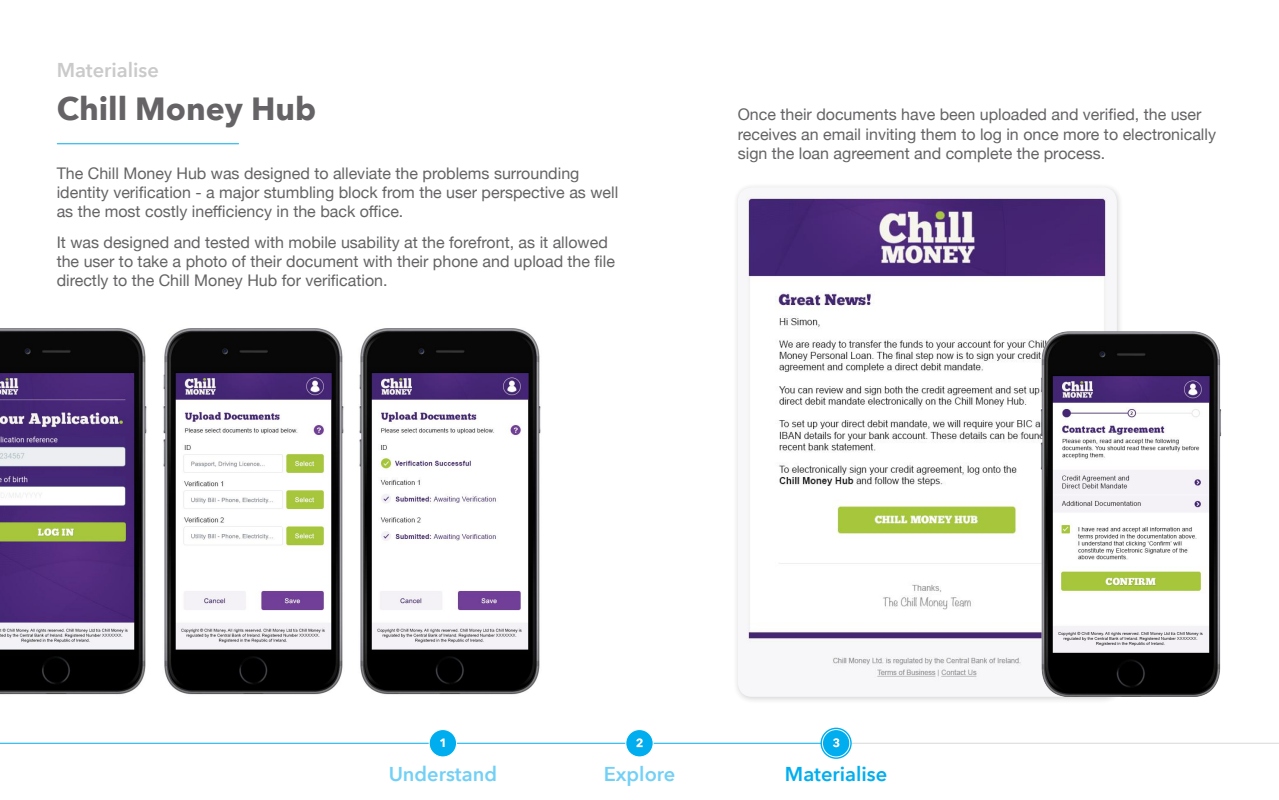
<style>
.page{position:relative;width:1279px;height:800px;background:#fff}
.page>*{position:absolute;margin:0;border:0;box-sizing:border-box;transform-origin:0 0}
.t1{font:700 32px "Avenir Next";color:#656365}
.t2{font:600 20px "Avenir Next";color:#72d0f6}
.t3{font:600 20px "Avenir Next";color:#00aeef}
.t4{font:600 20px "Avenir Next";color:#cbcacb}
.t5{font:16px/19.2px "Helvetica Neue";color:#656365}
</style>
<div class="page">
<hr style="left:836px;top:742px;width:442px;height:1px;background:#dad9da">
<hr style="left:0;top:742px;width:832px;height:1px;background:#00aeef">
<svg style="left:820px;top:727px;width:31px;height:31px"></svg>
<div style="left:626px;top:729px;width:27px;height:27px;background:#00aeef;border-radius:50%"></div>
<div style="left:625px;top:729px;width:28px;height:28px;border:1px solid #fff;border-radius:50%"></div>
<div style="left:429px;top:729px;width:27px;height:27px;background:#00aeef;border-radius:50%"></div>
<div style="left:429px;top:729px;width:28px;height:28px;border:1px solid #fff;border-radius:50%"></div>
<div style="left:822px;top:729px;width:27px;height:27px;background:#00aeef;border-radius:50%"></div>
<div style="left:822px;top:729px;width:28px;height:28px;border:1px solid #fff;border-radius:50%"></div>
<svg style="left:440px;top:738px;width:4px;height:8px"></svg>
<svg style="left:636px;top:738px;width:6px;height:9px"></svg>
<svg style="left:832px;top:738px;width:7px;height:9px"></svg>
<hr style="left:57px;top:143px;width:182px;height:1px;background:#00aeef">
<img style="left:0;top:328px;width:147px;height:367px">
<img style="left:163px;top:328px;width:181px;height:367px">
<img style="left:359px;top:328px;width:182px;height:367px">
<div style="left:732px;top:182px;width:391px;height:521px;background:#241f1f;opacity:.2"></div>
<img style="left:737px;top:187px;width:379px;height:509px">
<img style="left:1039px;top:327px;width:183px;height:369px">
<p class="t4" style="left:57px;top:53px;width:104px">Materialise</p>
<h1 class="t1" style="left:57px;top:81px;width:261px">Chill Money Hub</h1>
<p class="t5" style="left:57px;top:164px;width:563px">The Chill Money Hub was designed to alleviate the problems surrounding identity verification - a major stumbling block from the user perspective as well as the most costly inefficiency in the back office.</p>
<p class="t5" style="left:57px;top:233px;width:560px">It was designed and tested with mobile usability at the forefront, as it allowed the user to take a photo of their document with their phone and upload the file directly to the Chill Money Hub for verification.</p>
<p class="t5" style="left:737px;top:106px;width:480px">Once their documents have been uploaded and verified, the user receives an email inviting them to log in once more to electronically sign the loan agreement and complete the process.</p>
<p class="t2" style="left:388px;top:756px;width:110px">Understand</p>
<p class="t2" style="left:603px;top:756px;width:73px">Explore</p>
<p class="t3" style="left:785px;top:756px;width:104px">Materialise</p>
</div>
